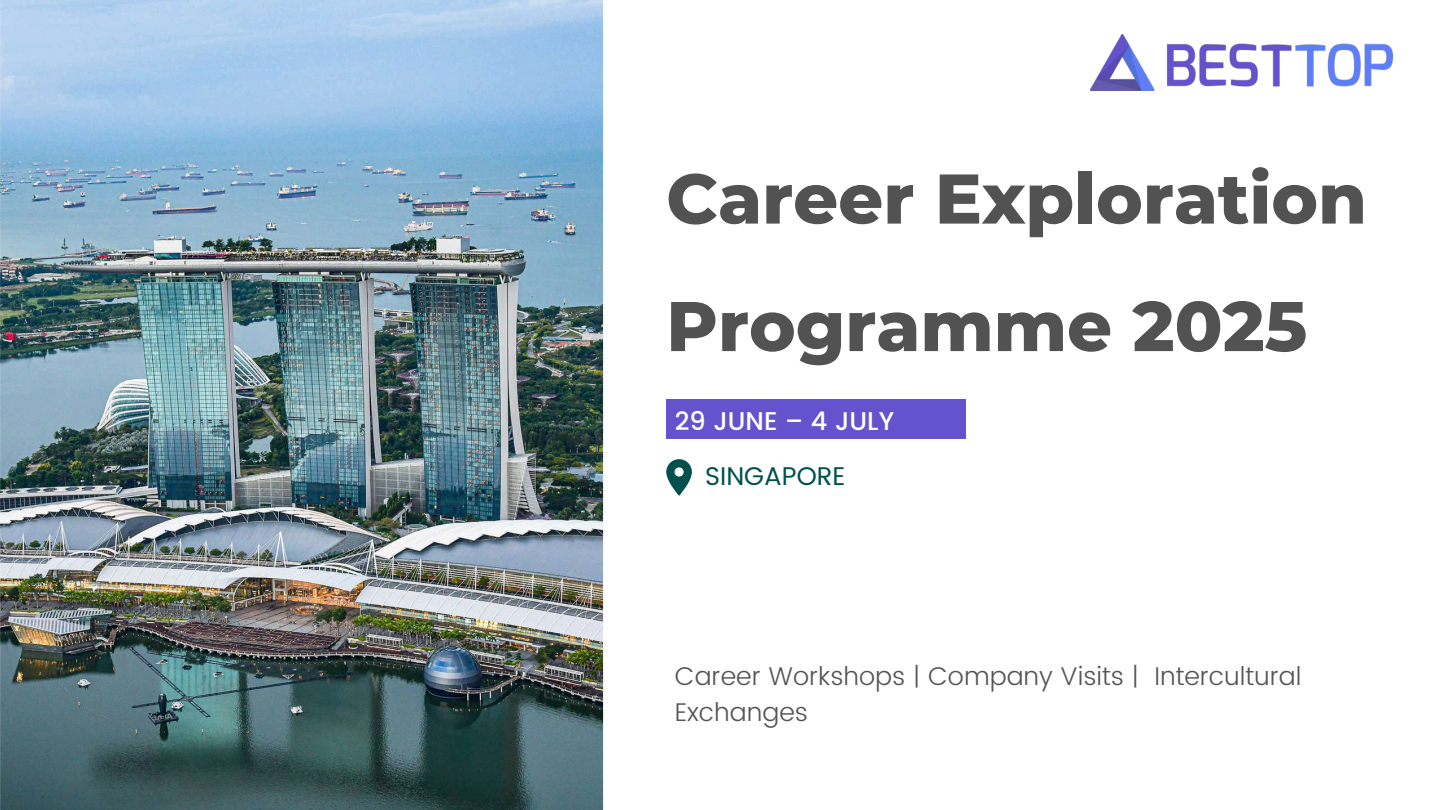
<style>
.page{position:relative;width:1440px;height:810px;background:#fff}
.page>*{position:absolute;margin:0;border:0;box-sizing:border-box;transform-origin:0 0}
.t1{font:800 70.2px/127.5px "Montserrat";color:#525252}
.t2{font:300 25.6px/35.4px "Poppins";color:#545454}
.t3{font:500 25.6px "Poppins";color:#fff}
.t4{font:25.6px "Poppins";color:#01504e}
</style>
<div class="page">
<img style="left:0;top:0;width:604px;height:810px">
<div style="left:666px;top:399px;width:299px;height:40px;background:#6453cc"></div>
<svg style="left:666px;top:459px;width:26px;height:37px"></svg>
<img style="left:1091px;top:34px;width:302px;height:56px">
<h1 class="t1" style="left:666px;top:135px;width:702px">Career Exploration<br>Programme 2025</h1>
<p class="t3" style="left:675px;top:407px;width:221px">29 JUNE – 4 JULY</p>
<p class="t4" style="left:705px;top:461px;width:142px">SINGAPORE</p>
<p class="t2" style="left:675px;top:659px;width:628px">Career Workshops | Company Visits | Intercultural<br>Exchanges</p>
</div>
